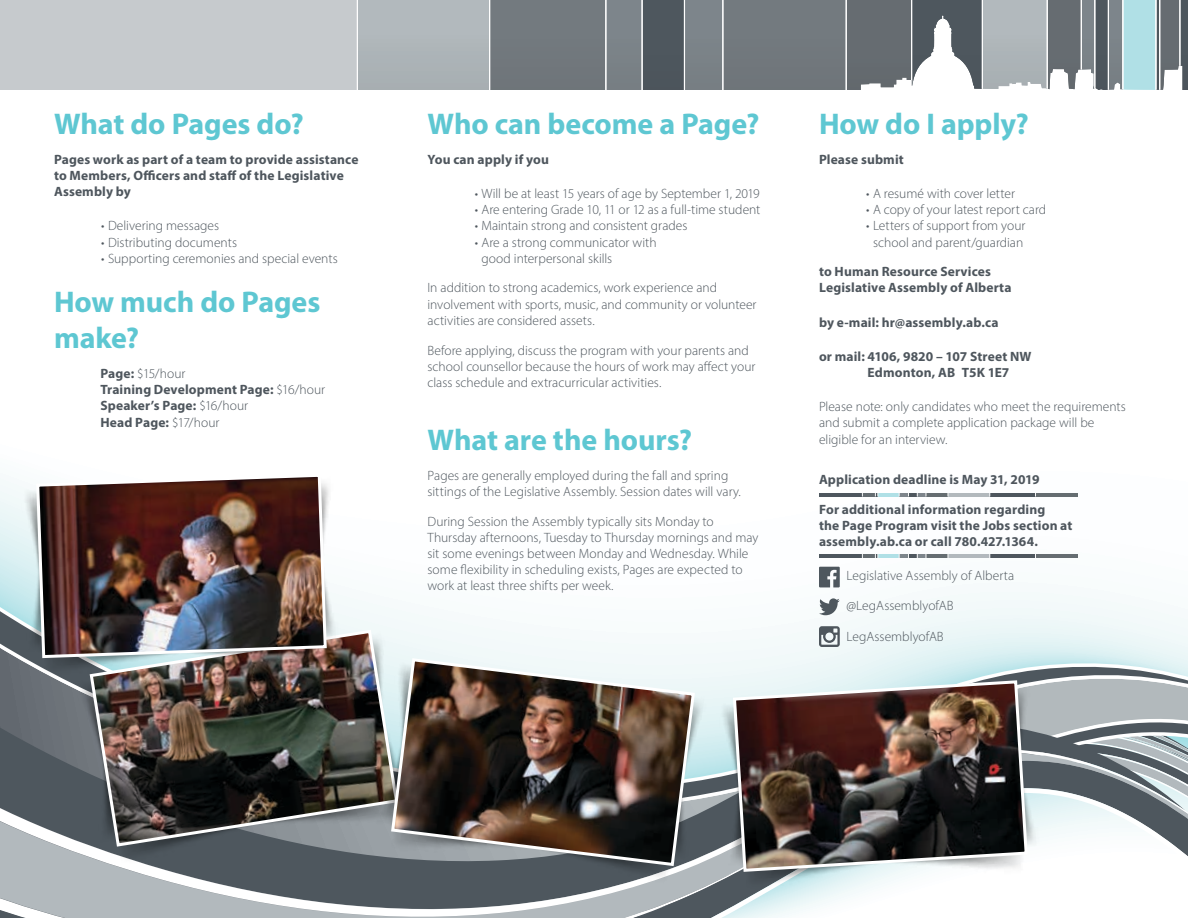
<style>
.page{position:relative;width:1188px;height:918px;background:#fff}
.page>*{position:absolute;margin:0;border:0;box-sizing:border-box;transform-origin:0 0}
.t1{font:700 30px/36px "Myriad Pro";letter-spacing:-.005em;color:#5ec7d2}
.t2{font:300 13.5px/16.2px "Myriad Pro";color:#4e565d}
.t3{font:700 13.5px/16.2px "Myriad Pro";letter-spacing:.01em;color:#4e565d}
.s1{font-weight:300}
</style>
<div class="page">
<svg style="left:0;top:565px;width:1188px;height:145px"></svg>
<svg style="left:0;top:654px;width:1185px;height:75px;background:#b7c2c5"></svg>
<svg style="left:0;top:729px;width:1188px;height:26px;background:#7f888d"></svg>
<svg style="left:0;top:756px;width:1188px;height:25px;background:#737b81"></svg>
<svg style="left:0;top:781px;width:1188px;height:137px"></svg>
<div style="left:684px;top:0;width:39px;height:90px;background:#7b8389"></div>
<div style="left:606px;top:0;width:36px;height:90px;background:#7b8389"></div>
<div style="left:357px;top:0;width:133px;height:90px;background:#afb6b9"></div>
<div style="left:723px;top:0;width:123px;height:90px;background:#72797e"></div>
<div style="left:490px;top:0;width:116px;height:90px;background:#72797e"></div>
<div style="left:642px;top:0;width:42px;height:90px;background:#4e575e"></div>
<svg style="left:847px;top:0;width:341px;height:90px;background:#8d979c"></svg>
<div style="left:0;top:0;width:357px;height:90px;background:#c6cacd"></div>
<hr style="left:357px;top:0;width:1px;height:90px;background:#fff">
<hr style="left:489px;top:0;width:1px;height:90px;background:#fff">
<hr style="left:605px;top:0;width:1px;height:90px;background:#fff">
<hr style="left:642px;top:0;width:1px;height:90px;background:#fff">
<hr style="left:684px;top:0;width:1px;height:90px;background:#fff">
<hr style="left:722px;top:0;width:1px;height:90px;background:#fff">
<hr style="left:911px;top:0;width:1px;height:90px;background:#fff">
<hr style="left:982px;top:0;width:1px;height:90px;background:#fff">
<hr style="left:1047px;top:0;width:1px;height:90px;background:#fff">
<hr style="left:1081px;top:0;width:1px;height:90px;background:#fff">
<hr style="left:1094px;top:0;width:1px;height:90px;background:#fff">
<hr style="left:1108px;top:0;width:1px;height:90px;background:#fff">
<hr style="left:1122px;top:0;width:1px;height:90px;background:#fff">
<hr style="left:1155px;top:0;width:2px;height:90px;background:#fff">
<hr style="left:1159px;top:0;width:1px;height:90px;background:#fff">
<hr style="left:1179px;top:0;width:1px;height:90px;background:#fff">
<img style="left:65px;top:620px;width:361px;height:265px">
<img style="left:88px;top:628px;width:312px;height:220px">
<img style="left:363px;top:648px;width:355px;height:256px">
<img style="left:389px;top:657px;width:308px;height:211px">
<img style="left:708px;top:672px;width:344px;height:237px">
<img style="left:731px;top:679px;width:298px;height:194px">
<img style="left:12px;top:483px;width:338px;height:211px">
<img style="left:35px;top:476px;width:293px;height:184px">
<svg style="left:819px;top:567px;width:21px;height:20px"></svg>
<svg style="left:819px;top:598px;width:21px;height:17px"></svg>
<svg style="left:819px;top:626px;width:21px;height:21px"></svg>
<hr style="left:878px;top:555px;width:21px;height:3px;background:#b0e0e6">
<hr style="left:926px;top:555px;width:22px;height:3px;background:#656d71">
<hr style="left:948px;top:555px;width:42px;height:3px;background:#b2b9bd">
<hr style="left:819px;top:555px;width:43px;height:3px;background:#4e575e">
<hr style="left:990px;top:555px;width:45px;height:3px;background:#4e575e">
<hr style="left:1035px;top:555px;width:43px;height:3px;background:#656d71">
<svg style="left:862px;top:555px;width:16px;height:3px"></svg>
<svg style="left:899px;top:555px;width:28px;height:3px"></svg>
<hr style="left:878px;top:493px;width:21px;height:3px;background:#b0e0e6">
<hr style="left:926px;top:493px;width:22px;height:3px;background:#656d71">
<hr style="left:948px;top:493px;width:42px;height:3px;background:#b2b9bd">
<hr style="left:819px;top:493px;width:43px;height:3px;background:#4e575e">
<hr style="left:990px;top:493px;width:45px;height:3px;background:#4e575e">
<hr style="left:1035px;top:493px;width:43px;height:3px;background:#656d71">
<svg style="left:862px;top:493px;width:16px;height:3px"></svg>
<svg style="left:899px;top:493px;width:28px;height:3px"></svg>
<h1 class="t1" style="left:54px;top:105px;width:251px">What do Pages do?</h1>
<p class="t3" style="left:54px;top:151px;width:306px">Pages work as part of a team to provide assistance to Members, Officers and staff of the Legislative<br>Assembly by</p>
<p class="t2" style="left:101px;top:218px;width:119px">• Delivering messages</p>
<p class="t2" style="left:101px;top:234px;width:137px">• Distributing documents</p>
<p class="t2" style="left:101px;top:250px;width:238px">• Supporting ceremonies and special events</p>
<h1 class="t1" style="left:54px;top:283px;width:268px">How much do Pages make?</h1>
<p class="t3" style="left:100px;top:365px;width:226px">Page: <span class="s1">$15/hour<br></span>Training Development Page: <span class="s1">$16/hour<br></span>Speaker’s Page: <span class="s1">$16/hour<br></span>Head Page: <span class="s1">$17/hour</span></p>
<h1 class="t1" style="left:428px;top:105px;width:333px">Who can become a Page?</h1>
<p class="t3" style="left:428px;top:151px;width:123px">You can apply if you</p>
<p class="t2" style="left:475px;top:185px;width:287px">• Will be at least 15 years of age by September 1, 2019</p>
<p class="t2" style="left:475px;top:201px;width:287px">• Are entering Grade 10, 11 or 12 as a full-time student</p>
<p class="t2" style="left:475px;top:218px;width:214px">• Maintain strong and consistent grades</p>
<p class="t2" style="left:482px;top:234px;width:177px;text-indent:-7px">• Are a strong communicator with good interpersonal skills</p>
<p class="t2" style="left:428px;top:280px;width:331px">In addition to strong academics, work experience and involvement with sports, music, and community or volunteer activities are considered assets.</p>
<p class="t2" style="left:428px;top:342px;width:330px">Before applying, discuss the program with your parents and school counsellor because the hours of work may affect your class schedule and extracurricular activities.</p>
<h1 class="t1" style="left:428px;top:421px;width:266px">What are the hours?</h1>
<p class="t2" style="left:428px;top:467px;width:315px">Pages are generally employed during the fall and spring sittings of the Legislative Assembly. Session dates will vary.</p>
<p class="t2" style="left:428px;top:513px;width:333px">During Session the Assembly typically sits Monday to Thursday afternoons, Tuesday to Thursday mornings and may sit some evenings between Monday and Wednesday. While some flexibility in scheduling exists, Pages are expected to work at least three shifts per week.</p>
<h1 class="t1" style="left:819px;top:105px;width:211px">How do I apply?</h1>
<p class="t3" style="left:819px;top:151px;width:86px">Please submit</p>
<p class="t2" style="left:866px;top:185px;width:150px">• A resumé with cover letter</p>
<p class="t2" style="left:866px;top:201px;width:182px">• A copy of your latest report card</p>
<p class="t2" style="left:866px;top:218px;width:161px;text-align:center">• Letters of support from your school and parent/guardian</p>
<p class="t3" style="left:819px;top:263px;width:194px">to Human Resource Services<br>Legislative Assembly of Alberta</p>
<p class="t3" style="left:819px;top:314px;width:181px">by e-mail: hr@assembly.ab.ca</p>
<p class="t3" style="left:868px;top:348px;width:165px;text-indent:-49px">or mail: 4106, 9820 – 107 Street NW<br>Edmonton, AB T5K 1E7</p>
<p class="t2" style="left:819px;top:399px;width:308px">Please note: only candidates who meet the requirements and submit a complete application package will be eligible for an interview.</p>
<p class="t3" style="left:819px;top:471px;width:222px">Application deadline is May 31, 2019</p>
<p class="t3" style="left:819px;top:500px;width:255px">For additional information regarding<br>the Page Program visit the Jobs section at assembly.ab.ca or call 780.427.1364.</p>
<p class="t2" style="left:847px;top:568px;width:169px">Legislative Assembly of Alberta</p>
<p class="t2" style="left:847px;top:597px;width:108px">@LegAssemblyofAB</p>
<p class="t2" style="left:847px;top:629px;width:99px">LegAssemblyofAB</p>
</div>
